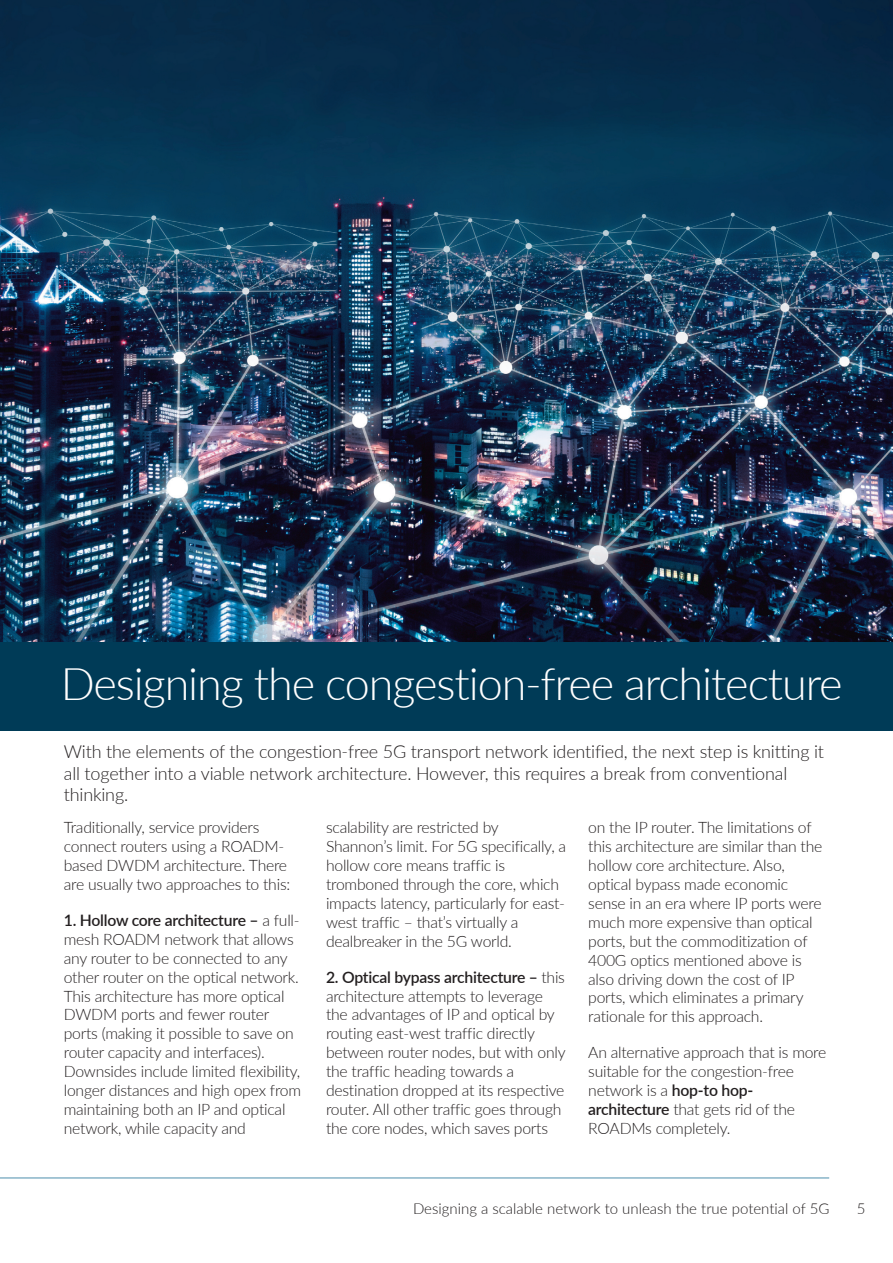
<style>
.page{position:relative;width:893px;height:1263px;background:#fff}
.page>*{position:absolute;margin:0;border:0;box-sizing:border-box;transform-origin:0 0}
.t1{font:300 45px "Lato";letter-spacing:-.025em;color:#fff}
.t2{font:300 18px/21.6px "Lato";letter-spacing:-.01em;color:#231f20}
.t3{font:300 15.75px/18.9px "Lato";letter-spacing:-.015em;color:#231f20}
.t4{font:300 15px "Lato";color:#231f20}
.s1{font-weight:600}
</style>
<div class="page">
<hr style="left:0;top:1177px;width:829px;height:2px;background:#88b4c8">
<div style="left:0;top:641px;width:893px;height:90px;background:#003b57"></div>
<img style="left:0;top:0;width:893px;height:642px">
<p class="t1" style="left:61px;top:655px;width:783px">Designing the congestion-free architecture</p>
<p class="t2" style="left:64px;top:740px;width:762px">With the elements of the congestion-free 5G transport network identified, the next step is knitting it all together into a viable network architecture. However, this requires a break from conventional thinking.</p>
<p class="t3" style="left:64px;top:818px;width:228px">Traditionally, service providers connect routers using a ROADM&shy;based DWDM architecture. There are usually two approaches to this:</p>
<p class="t3" style="left:64px;top:910px;width:239px"><span class="s1">1. Hollow core architecture –</span> a full&shy;mesh ROADM network that allows any router to be connected to any other router on the optical network.<br>This architecture has more optical DWDM ports and fewer router ports (making it possible to save on router capacity and interfaces).<br>Downsides include limited flexibility, longer distances and high opex from maintaining both an IP and optical network, while capacity and</p>
<p class="t3" style="left:326px;top:818px;width:242px">scalability are restricted by Shannon’s limit. For 5G specifically, a hollow core means traffic is tromboned through the core, which impacts latency, particularly for east&shy;west traffic – that’s virtually a dealbreaker in the 5G world.</p>
<p class="t3" style="left:326px;top:967px;width:241px"><span class="s1">2. Optical bypass architecture –</span> this architecture attempts to leverage the advantages of IP and optical by routing east-west traffic directly between router nodes, but with only the traffic heading towards a destination dropped at its respective router. All other traffic goes through the core nodes, which saves ports</p>
<p class="t3" style="left:588px;top:818px;width:236px">on the IP router. The limitations of this architecture are similar than the hollow core architecture. Also, optical bypass made economic sense in an era where IP ports were much more expensive than optical ports, but the commoditization of<br>400G optics mentioned above is also driving down the cost of IP ports, which eliminates a primary rationale for this approach.</p>
<p class="t3" style="left:588px;top:1043px;width:240px">An alternative approach that is more suitable for the congestion-free network is a <span class="s1">hop-to hop&shy;architecture</span> that gets rid of the<br>ROADMs completely.</p>
<p class="t4" style="left:413px;top:1199px;width:418px">Designing a scalable network to unleash the true potential of 5G</p>
<p class="t4" style="left:857px;top:1199px;width:10px">5</p>
</div>
